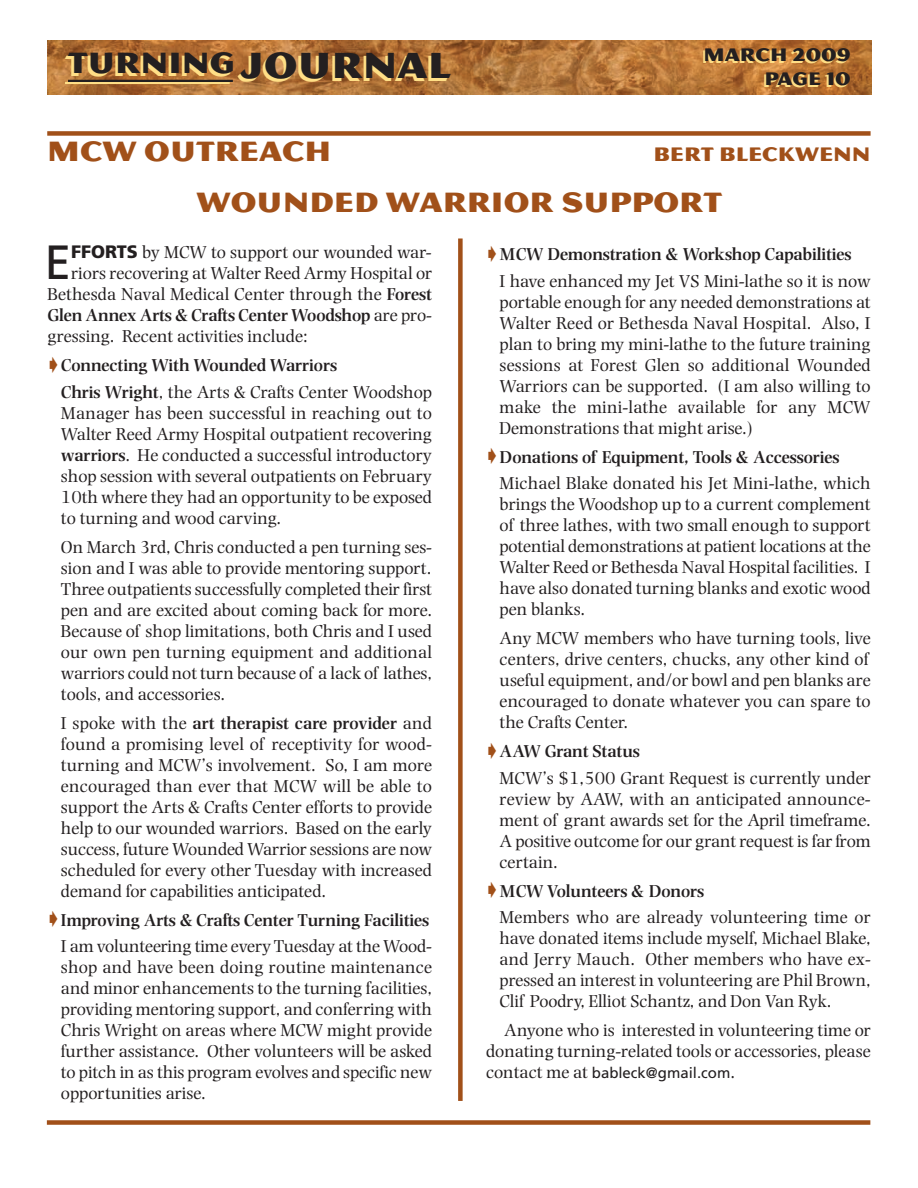
<style>
.page{position:relative;width:918px;height:1188px;background:#fff}
.page>*{position:absolute;margin:0;border:0;box-sizing:border-box;transform-origin:0 0}
.t1{font:48px "Frutiger";color:#231f20}
.t2{font:31.5px "Magnesium MVB";color:#231f20}
.t3{font:30px "Magnesium MVB";color:#a15019}
.t4{font:21px "Magnesium MVB";color:#a15019}
.t5{font:19.5px/24px "Magnesium MVB";color:#231f20;text-align:right}
.t6{font:18px/21px "Photina";color:#231f20;text-align:justify}
.t7{font:600 18px/26.4px "Photina";color:#231f20}
.t8{font:15px "Frutiger";color:#231f20}
.s1{font-size:39px}
.s2{font-family:"Frutiger";font-weight:900}
.s3{font-weight:600}
.s4{font-weight:400}
.s5{font-family:"Photina";font-size:18px}
</style>
<div class="page">
<div style="left:47px;top:131px;width:824px;height:5px;background:#a15019"></div>
<div style="left:47px;top:1120px;width:823px;height:5px;background:#a15019"></div>
<img style="left:47px;top:40px;width:824px;height:54px">
<hr style="left:65px;top:82px;width:165px;height:2px;background:#ffdf86">
<hr style="left:68px;top:80px;width:165px;height:2px;background:#231f20">
<div style="left:458px;top:239px;width:5px;height:862px;background:#a15019"></div>
<h2 class="t2" style="left:68px;top:44px;width:384px">TURNING <span class="s1">JOURNAL</span></h2>
<p class="t5" style="left:703px;top:43px;width:149px">MARCH 2009<br>PAGE 10</p>
<h3 class="t3" style="left:47px;top:133px;width:286px">MCW OUTREACH</h3>
<p class="t4" style="left:654px;top:142px;width:219px">BERT BLECKWENN</p>
<h3 class="t3" style="left:197px;top:184px;width:527px">WOUNDED WARRIOR SUPPORT</h3>
<h1 class="t1" style="left:45px;top:243px;width:28px">E</h1>
<p class="t6" style="left:71px;top:243px;width:362px"><span class="s2">FFORTS</span> by MCW to support our wounded war-</p>
<p class="t6" style="left:71px;top:264px;width:362px">riors recovering at Walter Reed Army Hospital or</p>
<p class="t6" style="left:47px;top:285px;width:386px">Bethesda Naval Medical Center through the <span class="s3">Forest</span></p>
<p class="t7" style="left:47px;top:303px;width:386px">Glen Annex Arts &amp; Crafts Center Woodshop <span class="s4">are pro-</span></p>
<p class="t6" style="left:47px;top:327px;width:262px">gressing. Recent activities include:</p>
<p class="t7" style="left:61px;top:353px;width:373px">Connecting With Wounded Warriors<br>Chris Wright<span class="s4">, the Arts &amp; Crafts Center Woodshop</span></p>
<p class="t6" style="left:61px;top:403px;width:373px">Manager has been successful in reaching out to Walter Reed Army Hospital outpatient recovering <span class="s3">warriors</span>. He conducted a successful introductory shop session with several outpatients on February 10th where they had an opportunity to be exposed to turning and wood carving.</p>
<p class="t6" style="left:61px;top:537px;width:373px">On March 3rd, Chris conducted a pen turning ses&shy;sion and I was able to provide mentoring support.<br>Three outpatients successfully completed their first pen and are excited about coming back for more.<br>Because of shop limitations, both Chris and I used our own pen turning equipment and additional warriors could not turn because of a lack of lathes, tools, and accessories.</p>
<p class="t6" style="left:61px;top:714px;width:373px">I spoke with the <span class="s3">art therapist care provider</span> and found a promising level of receptivity for wood&shy;turning and MCW’s involvement. So, I am more encouraged than ever that MCW will be able to support the Arts &amp; Crafts Center efforts to provide help to our wounded warriors. Based on the early success, future Wounded Warrior sessions are now scheduled for every other Tuesday with increased demand for capabilities anticipated.</p>
<p class="t7" style="left:61px;top:908px;width:370px">Improving Arts &amp; Crafts Center Turning Facilities</p>
<p class="t6" style="left:61px;top:937px;width:373px">I am volunteering time everyTuesday at the Wood&shy;shop and have been doing routine maintenance and minor enhancements to the turning facilities, providing mentoring support, and conferring with Chris Wright on areas where MCW might provide further assistance. Other volunteers will be asked to pitch in as this program evolves and specific new opportunities arise.</p>
<p class="t7" style="left:500px;top:242px;width:353px">MCW Demonstration &amp; Workshop Capabilities</p>
<p class="t6" style="left:500px;top:272px;width:373px">I have enhanced my Jet VS Mini-lathe so it is now portable enough for any needed demonstrations at Walter Reed or Bethesda Naval Hospital. Also, I plan to bring my mini-lathe to the future training sessions at Forest Glen so additional Wounded Warriors can be supported. (I am also willing to make the mini-lathe available for any MCW Demonstrations that might arise.)</p>
<p class="t7" style="left:500px;top:445px;width:341px">Donations of Equipment, Tools &amp; Accessories</p>
<p class="t6" style="left:500px;top:474px;width:373px">Michael Blake donated his Jet Mini-lathe, which brings the Woodshop up to a current complement of three lathes, with two small enough to support potential demonstrations at patient locations at the Walter Reed or Bethesda Naval Hospital facilities. I have also donated turning blanks and exotic wood pen blanks.</p>
<p class="t6" style="left:500px;top:629px;width:373px;text-align:left">Any MCW members who have turning tools, live centers, drive centers, chucks, any other kind of useful equipment, and/or bowl and pen blanks are encouraged to donate whatever you can spare to the Crafts Center.</p>
<p class="t7" style="left:500px;top:740px;width:142px">AAW Grant Status</p>
<p class="t6" style="left:500px;top:769px;width:373px">MCW’s $1,500 Grant Request is currently under review by AAW, with an anticipated announce&shy;ment of grant awards set for the April timeframe.<br>A positive outcome for our grant request is far from certain.</p>
<p class="t7" style="left:500px;top:879px;width:206px">MCW Volunteers &amp; Donors</p>
<p class="t6" style="left:500px;top:908px;width:373px">Members who are already volunteering time or have donated items include myself, Michael Blake, and Jerry Mauch. Other members who have ex&shy;pressed an interest in volunteering are Phil Brown, Clif Poodry, Elliot Schantz, and Don Van Ryk.</p>
<p class="t6" style="left:486px;top:1021px;width:386px;text-align:right">Anyone who is interested in volunteering time or donating turning-related tools or accessories, please</p>
<p class="t8" style="left:486px;top:1067px;width:250px"><span class="s5">contact me at</span> bableck@gmail.com<span class="s5">.</span></p>
</div>
